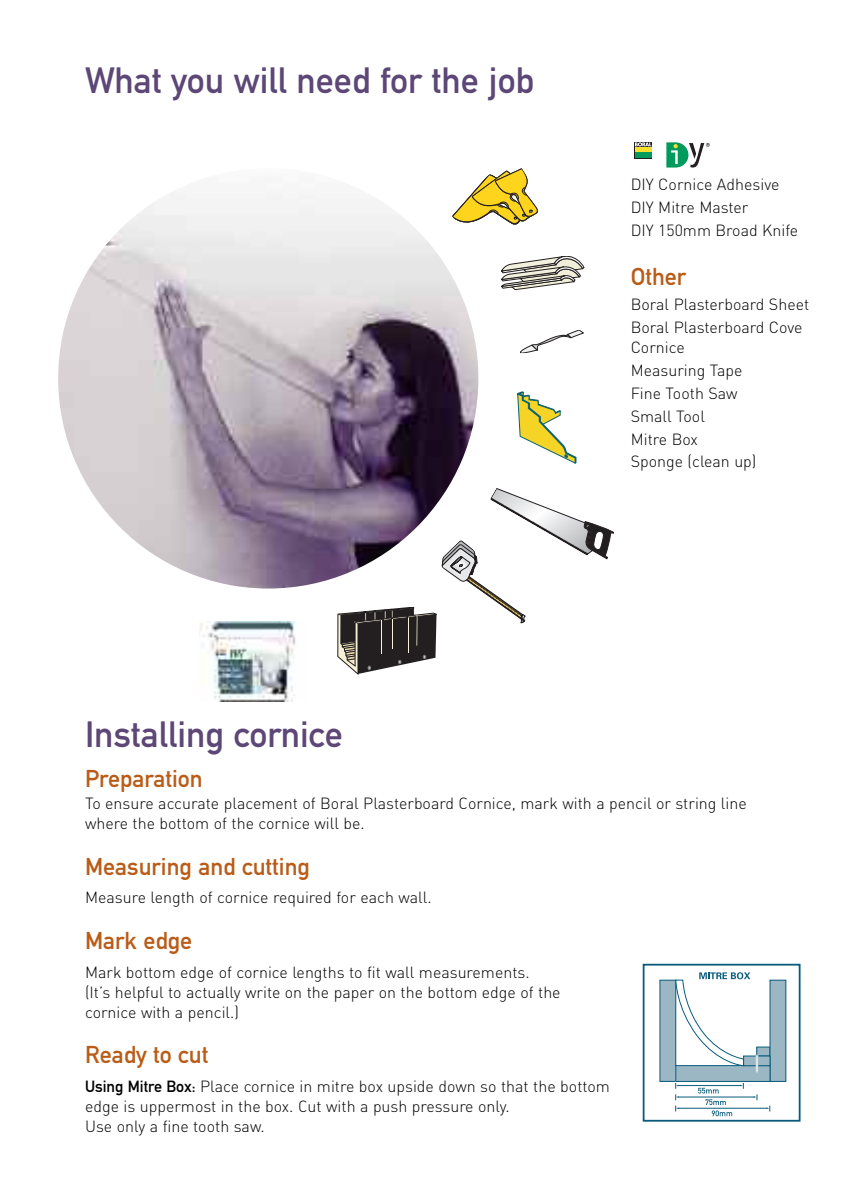
<style>
.page{position:relative;width:842px;height:1191px;background:#fff}
.page>*{position:absolute;margin:0;border:0;box-sizing:border-box;transform-origin:0 0}
.t1{font:36px "DIN Mittelschrift";color:#5c4776}
.t2{font:24px "DIN Mittelschrift";color:#b95c18}
.t3{font:16px/20px "DIN Light Alternate";color:#000}
.t4{font:300 16px/22.8px "DIN";color:#000}
.s1{font-family:"DIN Mittelschrift"}
</style>
<div class="page">
<img style="left:58px;top:168px;width:420px;height:420px;border-radius:50%">
<svg style="left:453px;top:169px;width:85px;height:55px"></svg>
<img style="left:199px;top:621px;width:97px;height:80px">
<svg style="left:501px;top:256px;width:83px;height:34px"></svg>
<svg style="left:520px;top:330px;width:64px;height:23px"></svg>
<svg style="left:517px;top:392px;width:59px;height:71px"></svg>
<svg style="left:634px;top:142px;width:18px;height:16px"></svg>
<div style="left:635px;top:147px;width:16px;height:5px;background:#f6e02f"></div>
<div style="left:635px;top:152px;width:16px;height:5px;background:#009a5c"></div>
<svg style="left:635px;top:142px;width:16px;height:4px"></svg>
<svg style="left:666px;top:142px;width:44px;height:25px"></svg>
<svg style="left:338px;top:488px;width:276px;height:186px"></svg>
<div style="left:757px;top:1047px;width:13px;height:9px;background:#9cb7c4"></div>
<div style="left:643px;top:963px;width:157px;height:158px;border:2px solid #0a5c7d"></div>
<div style="left:660px;top:980px;width:16px;height:101px;background:#9cb7c4"></div>
<div style="left:770px;top:980px;width:16px;height:101px;background:#9cb7c4"></div>
<div style="left:769px;top:979px;width:17px;height:102px;border:1px solid #0a5c7d"></div>
<div style="left:676px;top:1065px;width:94px;height:16px;background:#9cb7c4"></div>
<hr style="left:678px;top:1085px;width:63px;height:1px;background:#0a5c7d">
<div style="left:744px;top:1056px;width:26px;height:9px;background:#9cb7c4"></div>
<div style="left:743px;top:1055px;width:27px;height:11px;border:1px solid #0a5c7d"></div>
<svg style="left:675px;top:972px;width:84px;height:101px"></svg>
<svg style="left:675px;top:1083px;width:4px;height:5px"></svg>
<svg style="left:740px;top:1083px;width:4px;height:5px"></svg>
<svg style="left:698px;top:1087px;width:21px;height:6px"></svg>
<hr style="left:678px;top:1096px;width:76px;height:1px;background:#0a5c7d">
<svg style="left:754px;top:1094px;width:4px;height:6px"></svg>
<hr style="left:678px;top:1107px;width:89px;height:1px;background:#0a5c7d">
<svg style="left:675px;top:1094px;width:4px;height:17px"></svg>
<svg style="left:705px;top:1099px;width:27px;height:17px"></svg>
<h1 class="t1" style="left:85px;top:68px;width:451px">What you will need for the job</h1>
<p class="t4" style="left:631px;top:173px;width:169px">DIY Cornice Adhesive<br>DIY Mitre Master<br>DIY 150mm Broad Knife</p>
<h2 class="t2" style="left:631px;top:267px;width:57px">Other</h2>
<p class="t4" style="left:631px;top:293px;width:180px">Boral Plasterboard Sheet<br>Boral Plasterboard Cove</p>
<p class="t4" style="left:631px;top:336px;width:127px">Cornice<br>Measuring Tape<br>Fine Tooth Saw<br>Small Tool<br>Mitre Box<br>Sponge (clean up)</p>
<h1 class="t1" style="left:85px;top:721px;width:259px">Installing cornice</h1>
<h2 class="t2" style="left:85px;top:769px;width:119px">Preparation</h2>
<p class="t3" style="left:85px;top:793px;width:663px">To ensure accurate placement of Boral Plasterboard Cornice, mark with a pencil or string line where the bottom of the cornice will be.</p>
<h2 class="t2" style="left:85px;top:857px;width:227px">Measuring and cutting</h2>
<p class="t3" style="left:85px;top:888px;width:348px">Measure length of cornice required for each wall.</p>
<h2 class="t2" style="left:85px;top:932px;width:109px">Mark edge</h2>
<p class="t3" style="left:85px;top:962px;width:477px">Mark bottom edge of cornice lengths to fit wall measurements.<br>(It’s helpful to actually write on the paper on the bottom edge of the cornice with a pencil.)</p>
<h2 class="t2" style="left:85px;top:1046px;width:125px">Ready to cut</h2>
<p class="t3" style="left:85px;top:1076px;width:526px"><span class="s1">Using Mitre Box:</span> Place cornice in mitre box upside down so that the bottom edge is uppermost in the box. Cut with a push pressure only.<br>Use only a fine tooth saw.</p>
</div>
